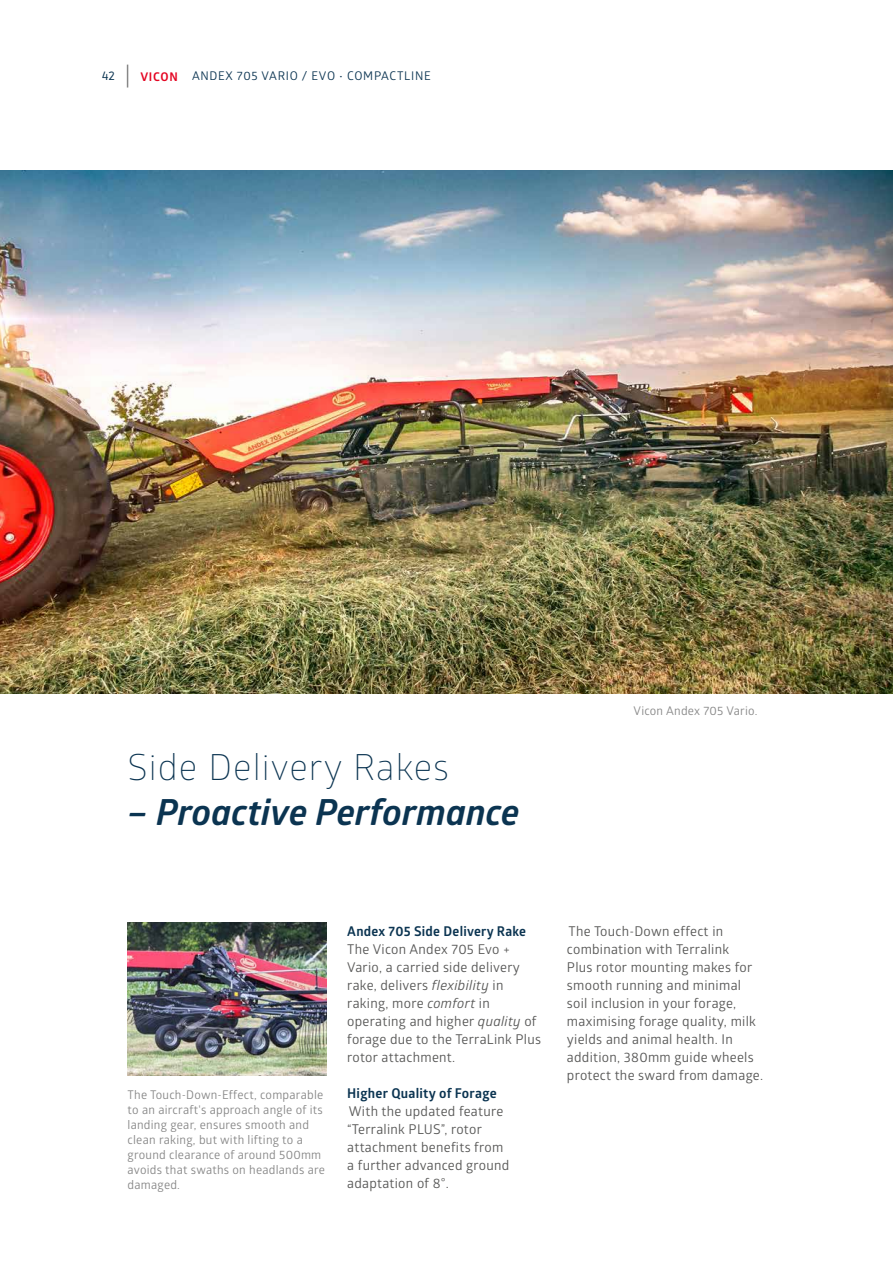
<style>
.page{position:relative;width:893px;height:1263px;background:#fff}
.page>*{position:absolute;margin:0;border:0;box-sizing:border-box;transform-origin:0 0}
.t1{font:italic 700 36px "Glober";color:#0b3451}
.t2{font:300 36px "Glober";letter-spacing:.03em;color:#0b3451}
.t3{font:13.5px/18px "Glober";letter-spacing:.02em;color:#575756}
.t4{font:700 13.5px "Glober";letter-spacing:.02em;color:#0b3451}
.t5{font:12px/15px "Glober";letter-spacing:.02em;color:#878787}
.t6{font:12px "Glober";letter-spacing:.06em;color:#0b3451}
.t7{font:700 12px "Glober";letter-spacing:.06em;color:#e40421}
.t8{font:12px "Ruda";color:#0b3451}
.s1{font-style:italic}
</style>
<div class="page">
<img style="left:128px;top:923px;width:198px;height:153px">
<img style="left:0;top:170px;width:893px;height:523px">
<svg style="left:127px;top:65px;width:1px;height:23px"></svg>
<p class="t8" style="left:102px;top:70px;width:14px">42</p>
<p class="t7" style="left:140px;top:68px;width:39px">VICON</p>
<p class="t6" style="left:192px;top:68px;width:240px">ANDEX 705 VARIO / EVO • COMPACTLINE</p>
<h1 class="t2" style="left:128px;top:742px;width:323px">Side Delivery Rakes</h1>
<h1 class="t1" style="left:128px;top:787px;width:393px">– Proactive Performance</h1>
<p class="t5" style="left:634px;top:702px;width:125px">Vicon Andex 705 Vario.</p>
<p class="t5" style="left:128px;top:1086px;width:199px">The Touch-Down-Effect, comparable to an aircraft's approach angle of its landing gear, ensures smooth and clean raking, but with lifting to a ground clearance of around 500mm avoids that swaths on headlands are damaged.</p>
<p class="t4" style="left:347px;top:922px;width:180px">Andex 705 Side Delivery Rake</p>
<p class="t3" style="left:347px;top:940px;width:195px">The Vicon Andex 705 Evo +<br>Vario, a carried side delivery rake, delivers <span class="s1">flexibility</span> in raking, more <span class="s1">comfort</span> in operating and higher <span class="s1">quality</span> of forage due to the TerraLink Plus rotor attachment.</p>
<p class="t4" style="left:347px;top:1084px;width:151px">Higher Quality of Forage</p>
<p class="t3" style="left:347px;top:1102px;width:164px">With the updated feature “Terralink PLUS”, rotor attachment benefits from a further advanced ground adaptation of 8°.</p>
<p class="t3" style="left:567px;top:922px;width:198px">The Touch-Down effect in combination with Terralink<br>Plus rotor mounting makes for smooth running and minimal soil inclusion in your forage, maximising forage quality, milk yields and animal health. In addition, 380mm guide wheels protect the sward from damage.</p>
</div>
